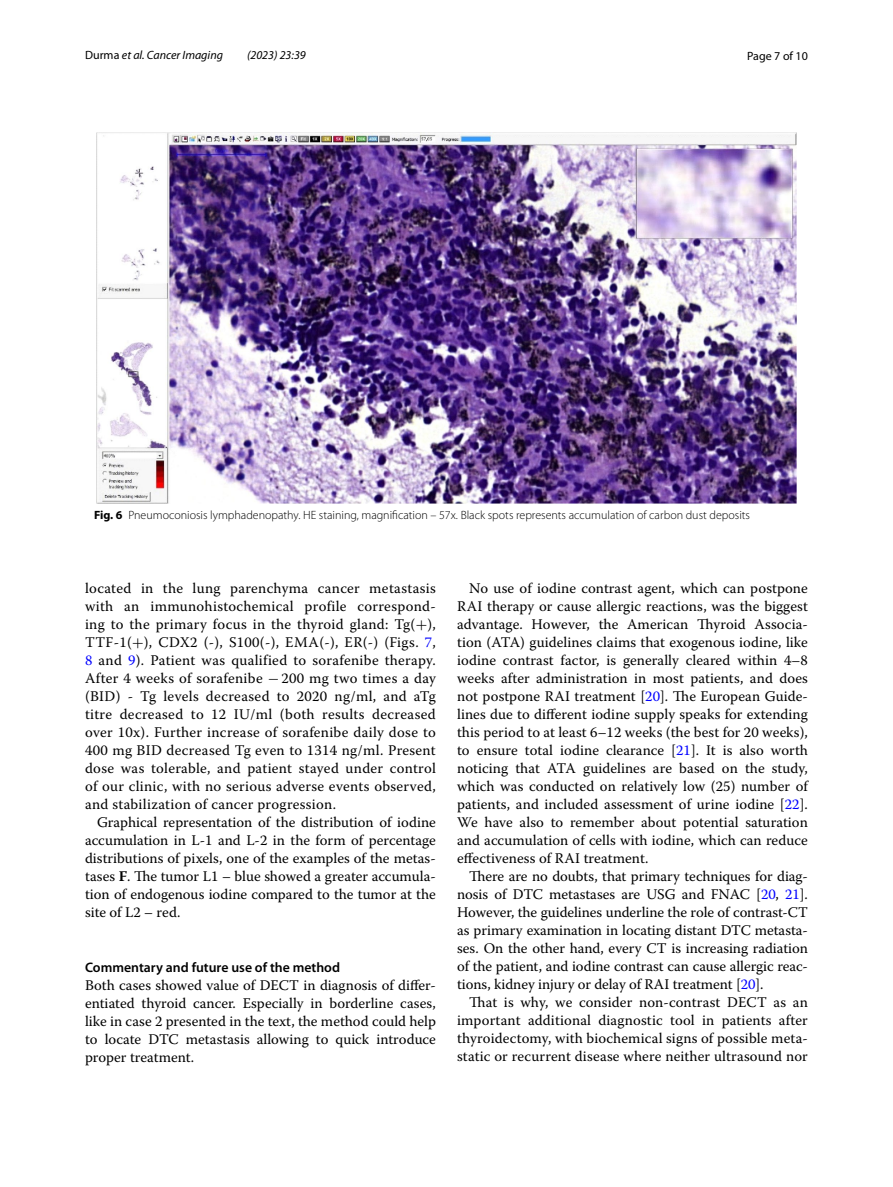
<style>
.page{position:relative;width:893px;height:1187px;background:#fff}
.page>*{position:absolute;margin:0;border:0;box-sizing:border-box;transform-origin:0 0}
.t1{font:14.7px/18px "Warnock Pro";letter-spacing:.005em;color:#000;text-align:justify}
.t2{font:600 13.8px "Myriad Pro";color:#000}
.t3{font:300 12px "Myriad Pro";color:#000}
.t4{font:italic 12px "Myriad Pro";color:#000}
.t5{font:12px "Myriad Pro";color:#000}
.s1{font-style:normal}
.s2{font-weight:700}
.s3{font-family:"MTSY"}
.s4{color:#00f}
</style>
<div class="page">
<img style="left:96px;top:133px;width:701px;height:370px">
<p class="t4" style="left:85px;top:48px;width:140px"><span class="s1">Durma</span> et al. Cancer Imaging</p>
<p class="t4" style="left:247px;top:48px;width:60px">(2023) 23:39</p>
<p class="t5" style="left:747px;top:48px;width:62px">Page 7 of 10</p>
<p class="t3" style="left:94px;top:508px;width:657px"><span class="s2">Fig. 6</span> Pneumoconiosis lymphadenopathy. HE staining, magnification – 57x. Black spots represents accumulation of carbon dust deposits</p>
<p class="t1" style="left:85px;top:579px;width:352px">located in the lung parenchyma cancer metastasis with an immunohistochemical profile correspond&shy;ing to the primary focus in the thyroid gland: Tg(<span class="s3">+</span>), TTF-1(<span class="s3">+</span>), CDX2 (-), S100(-), EMA(-), ER(-) (Figs. <span class="s4">7</span>, <span class="s4">8</span> and <span class="s4">9</span>). Patient was qualified to sorafenibe therapy.<br>After 4 weeks of sorafenibe <span class="s3">−</span> 200 mg two times a day (BID) - Tg levels decreased to 2020 ng/ml, and aTg titre decreased to 12 IU/ml (both results decreased over 10x). Further increase of sorafenibe daily dose to 400 mg BID decreased Tg even to 1314 ng/ml. Present dose was tolerable, and patient stayed under control of our clinic, with no serious adverse events observed, and stabilization of cancer progression.</p>
<p class="t1" style="left:85px;top:812px;width:352px;text-indent:12px">Graphical representation of the distribution of iodine accumulation in L-1 and L-2 in the form of percentage distributions of pixels, one of the examples of the metas&shy;tases <span class="s2">F</span>. The tumor L1 – blue showed a greater accumula&shy;tion of endogenous iodine compared to the tumor at the site of L2 – red.</p>
<p class="t2" style="left:85px;top:958px;width:257px">Commentary and future use of the method</p>
<p class="t1" style="left:85px;top:975px;width:352px">Both cases showed value of DECT in diagnosis of differ&shy;entiated thyroid cancer. Especially in borderline cases, like in case 2 presented in the text, the method could help to locate DTC metastasis allowing to quick introduce proper treatment.</p>
<p class="t1" style="left:457px;top:578px;width:352px;text-indent:12px">No use of iodine contrast agent, which can postpone RAI therapy or cause allergic reactions, was the biggest advantage. However, the American Thyroid Associa&shy;tion (ATA) guidelines claims that exogenous iodine, like iodine contrast factor, is generally cleared within 4–8 weeks after administration in most patients, and does not postpone RAI treatment [<span class="s4">20</span>]. The European Guide&shy;lines due to different iodine supply speaks for extending this period to at least 6–12 weeks (the best for 20 weeks), to ensure total iodine clearance [<span class="s4">21</span>]. It is also worth noticing that ATA guidelines are based on the study, which was conducted on relatively low (25) number of patients, and included assessment of urine iodine [<span class="s4">22</span>].<br>We have also to remember about potential saturation and accumulation of cells with iodine, which can reduce effectiveness of RAI treatment.</p>
<p class="t1" style="left:457px;top:866px;width:352px;text-indent:12px">There are no doubts, that primary techniques for diag&shy;nosis of DTC metastases are USG and FNAC [<span class="s4">20</span>, <span class="s4">21</span>].<br>However, the guidelines underline the role of contrast-CT as primary examination in locating distant DTC metasta&shy;ses. On the other hand, every CT is increasing radiation of the patient, and iodine contrast can cause allergic reac&shy;tions, kidney injury or delay of RAI treatment [<span class="s4">20</span>].</p>
<p class="t1" style="left:457px;top:993px;width:352px;text-indent:12px">That is why, we consider non-contrast DECT as an important additional diagnostic tool in patients after thyroidectomy, with biochemical signs of possible meta&shy;static or recurrent disease where neither ultrasound nor</p>
</div>
